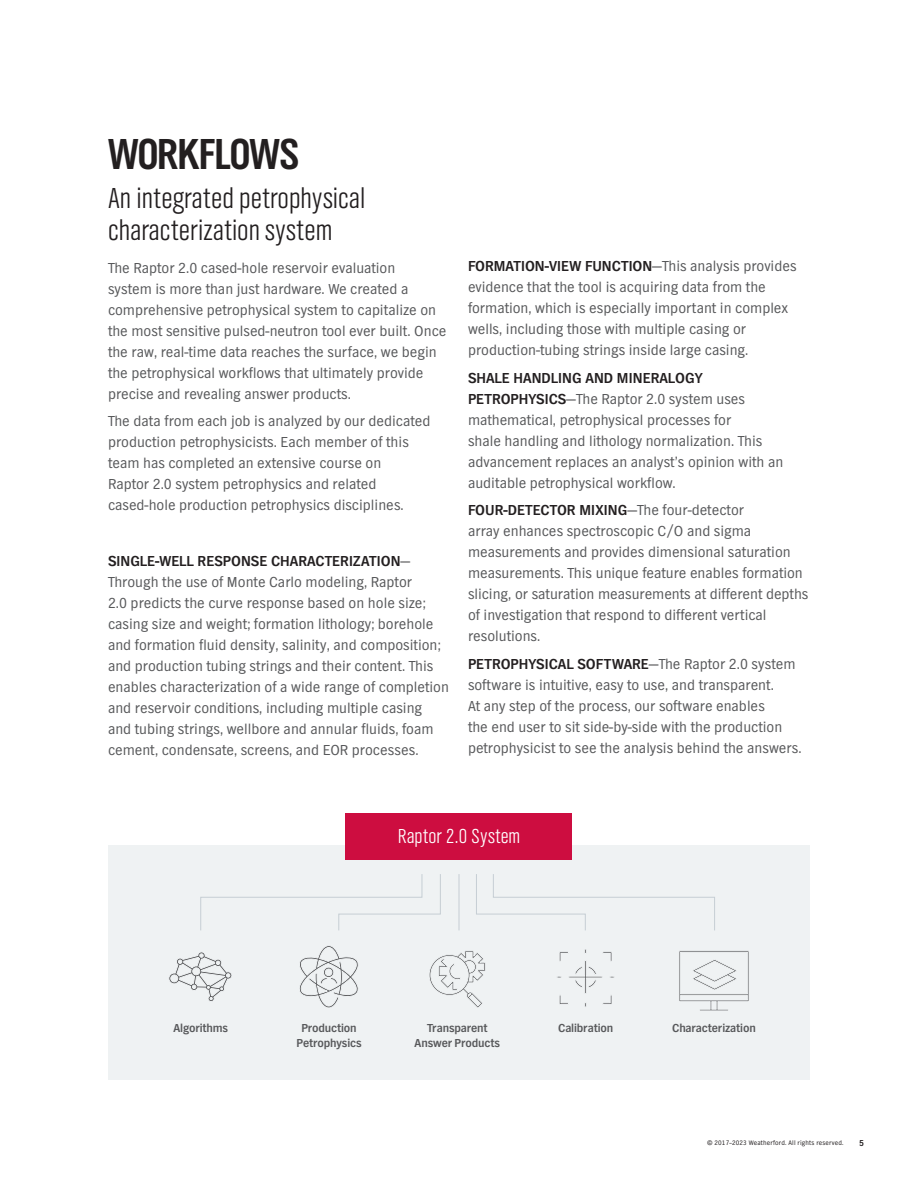
<style>
.page{position:relative;width:918px;height:1188px;background:#fff}
.page>*{position:absolute;margin:0;border:0;box-sizing:border-box;transform-origin:0 0}
.t1{font:45px "TV Nord EF Bold Con";letter-spacing:-.02em;color:#231f20}
.t2{font:30px/31.5px "TV Nord EF Light Con";color:#231f20}
.t3{font:21px "TV Nord EF Light Con";letter-spacing:.005em;color:#fff}
.t4{font:15px/21px "TV Nord EF";color:#57585a}
.t5{font:700 12px/15px "TV Nord EF";letter-spacing:-.01em;color:#57585a;text-align:center}
.t6{font:700 9px "TV Nord EF";color:#231f20}
.t7{font:6.75px "TV Nord EF";letter-spacing:.025em;color:#231f20}
.s1{font-weight:700;color:#231f20}
</style>
<div class="page">
<div style="left:108px;top:845px;width:702px;height:235px;background:#eff2f3"></div>
<div style="left:346px;top:813px;width:226px;height:46px;background:#cd0d40"></div>
<svg style="left:200px;top:874px;width:241px;height:57px"></svg>
<svg style="left:476px;top:874px;width:239px;height:57px"></svg>
<hr style="left:459px;top:874px;width:1px;height:56px;background:#c6ced4">
<svg style="left:169px;top:952px;width:63px;height:49px"></svg>
<svg style="left:299px;top:946px;width:59px;height:62px"></svg>
<svg style="left:679px;top:951px;width:70px;height:60px"></svg>
<svg style="left:557px;top:949px;width:57px;height:58px"></svg>
<svg style="left:429px;top:951px;width:56px;height:57px"></svg>
<h1 class="t1" style="left:108px;top:127px;width:193px">WORKFLOWS</h1>
<h2 class="t2" style="left:108px;top:184px;width:259px">An integrated petrophysical characterization system</h2>
<p class="t4" style="left:108px;top:258px;width:340px">The Raptor 2.0 cased-hole reservoir evaluation<br>system is more than just hardware. We created a comprehensive petrophysical system to capitalize on the most sensitive pulsed-neutron tool ever built. Once the raw, real-time data reaches the surface, we begin the petrophysical workflows that ultimately provide precise and revealing answer products.</p>
<p class="t4" style="left:108px;top:411px;width:324px">The data from each job is analyzed by our dedicated production petrophysicists. Each member of this team has completed an extensive course on<br>Raptor 2.0 system petrophysics and related cased-hole production petrophysics disciplines.</p>
<p class="t4" style="left:108px;top:551px;width:342px"><span class="s1">SINGLE-WELL RESPONSE CHARACTERIZATION</span>— Through the use of Monte Carlo modeling, Raptor<br>2.0 predicts the curve response based on hole size; casing size and weight; formation lithology; borehole and formation fluid density, salinity, and composition; and production tubing strings and their content. This enables characterization of a wide range of completion and reservoir conditions, including multiple casing and tubing strings, wellbore and annular fluids, foam cement, condensate, screens, and EOR processes.</p>
<p class="t4" style="left:468px;top:256px;width:330px"><span class="s1">FORMATION-VIEW FUNCTION</span>—This analysis provides evidence that the tool is acquiring data from the formation, which is especially important in complex wells, including those with multiple casing or production-tubing strings inside large casing.</p>
<p class="t4" style="left:468px;top:368px;width:317px"><span class="s1">SHALE HANDLING AND MINERALOGY PETROPHYSICS</span>—The Raptor 2.0 system uses mathematical, petrophysical processes for<br>shale handling and lithology normalization. This advancement replaces an analyst’s opinion with an auditable petrophysical workflow.</p>
<p class="t4" style="left:468px;top:500px;width:342px"><span class="s1">FOUR-DETECTOR MIXING</span>—The four-detector<br>array enhances spectroscopic C/O and sigma measurements and provides dimensional saturation measurements. This unique feature enables formation slicing, or saturation measurements at different depths of investigation that respond to different vertical resolutions.</p>
<p class="t4" style="left:468px;top:654px;width:335px"><span class="s1">PETROPHYSICAL SOFTWARE</span>—The Raptor 2.0 system software is intuitive, easy to use, and transparent.<br>At any step of the process, our software enables<br>the end user to sit side-by-side with the production petrophysicist to see the analysis behind the answers.</p>
<h3 class="t3" style="left:398px;top:825px;width:124px">Raptor 2.0 System</h3>
<p class="t5" style="left:173px;top:1021px;width:56px">Algorithms</p>
<p class="t5" style="left:297px;top:1021px;width:66px">Production<br>Petrophysics</p>
<p class="t5" style="left:415px;top:1021px;width:87px">Transparent<br>Answer Products</p>
<p class="t5" style="left:558px;top:1021px;width:57px">Calibration</p>
<p class="t5" style="left:672px;top:1021px;width:85px">Characterization</p>
<p class="t7" style="left:708px;top:1139px;width:138px">© 2017–2023 Weatherford. All rights reserved.</p>
<p class="t6" style="left:859px;top:1137px;width:6px">5</p>
</div>
